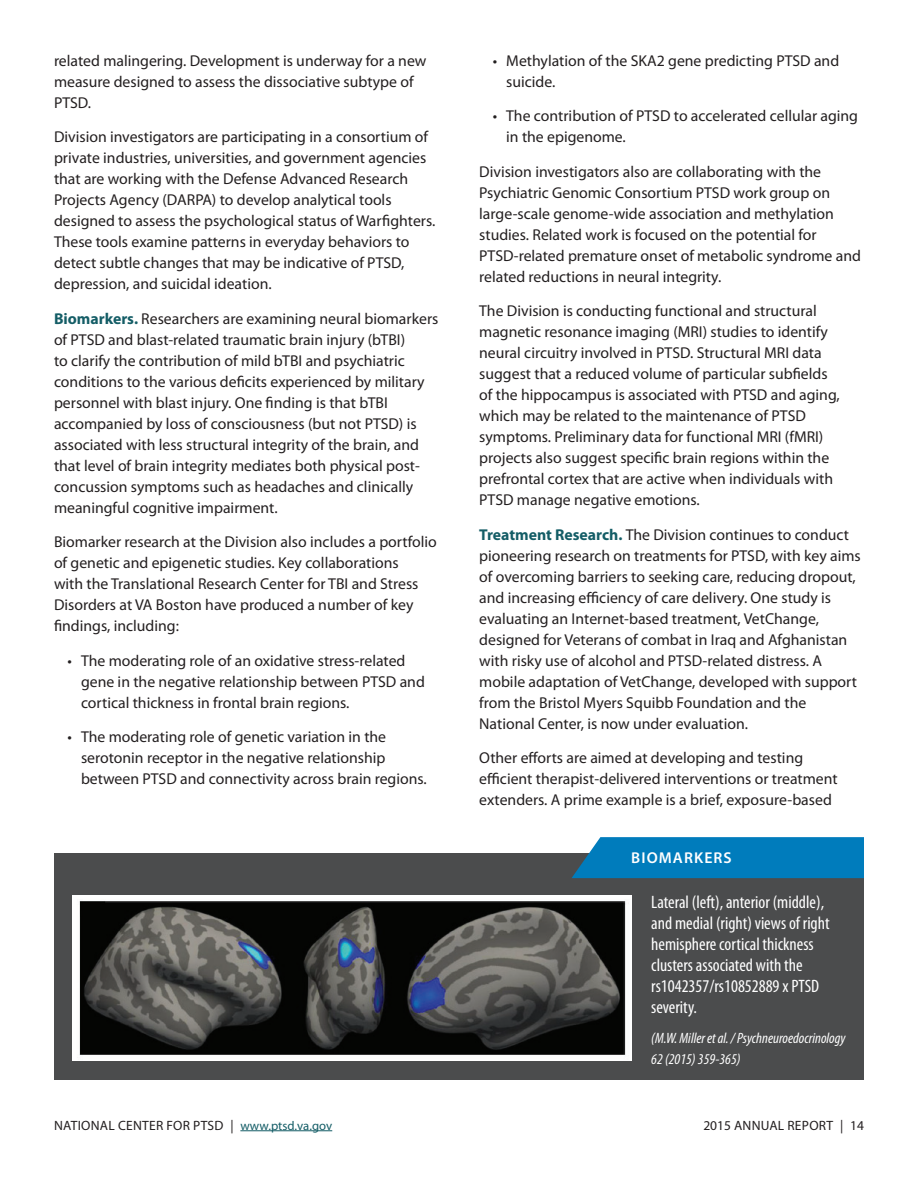
<style>
.page{position:relative;width:918px;height:1188px;background:#fff}
.page>*{position:absolute;margin:0;border:0;box-sizing:border-box;transform-origin:0 0}
.t1{font:condensed 18px/21px "Myriad Pro";color:#fff}
.t2{font:15.75px/21px "Myriad Pro";color:#231f20}
.t3{font:600 15.75px "Myriad Pro";letter-spacing:.07em;color:#fff}
.t4{font:italic condensed 15px/21px "Myriad Pro";color:#fff}
.t5{font:13.5px "Myriad Pro";letter-spacing:.02em;color:#231f20}
.s1{font-weight:700;color:#145d66}
.s2{font-size:12.75px;color:#145d66}
</style>
<div class="page">
<hr style="left:240px;top:1130px;width:92px;height:1px;background:#145d66">
<div style="left:54px;top:854px;width:810px;height:226px;background:#4b4c4d"></div>
<svg style="left:572px;top:837px;width:292px;height:41px;background:#0a7fbc"></svg>
<img style="left:73px;top:896px;width:559px;height:165px">
<p class="t2" style="left:54px;top:50px;width:374px">related malingering. Development is underway for a new measure designed to assess the dissociative subtype of<br>PTSD.</p>
<p class="t2" style="left:54px;top:126px;width:383px">Division investigators are participating in a consortium of private industries, universities, and government agencies that are working with the Defense Advanced Research Projects Agency (DARPA) to develop analytical tools designed to assess the psychological status of Warfighters.<br>These tools examine patterns in everyday behaviors to detect subtle changes that may be indicative of PTSD, depression, and suicidal ideation.</p>
<p class="t2" style="left:54px;top:308px;width:386px"><span class="s1">Biomarkers.</span> Researchers are examining neural biomarkers of PTSD and blast-related traumatic brain injury (bTBI)<br>to clarify the contribution of mild bTBI and psychiatric conditions to the various deficits experienced by military personnel with blast injury. One finding is that bTBI accompanied by loss of consciousness (but not PTSD) is associated with less structural integrity of the brain, and that level of brain integrity mediates both physical post&shy;concussion symptoms such as headaches and clinically meaningful cognitive impairment.</p>
<p class="t2" style="left:54px;top:531px;width:384px">Biomarker research at the Division also includes a portfolio of genetic and epigenetic studies. Key collaborations<br>with the Translational Research Center for TBI and Stress Disorders at VA Boston have produced a number of key findings, including:</p>
<p class="t2" style="left:81px;top:650px;width:345px;text-indent:-14px">• The moderating role of an oxidative stress-related gene in the negative relationship between PTSD and cortical thickness in frontal brain regions.</p>
<p class="t2" style="left:81px;top:726px;width:347px;text-indent:-14px">• The moderating role of genetic variation in the serotonin receptor in the negative relationship between PTSD and connectivity across brain regions.</p>
<p class="t2" style="left:506px;top:50px;width:335px;text-indent:-14px">• Methylation of the SKA2 gene predicting PTSD and suicide.</p>
<p class="t2" style="left:506px;top:105px;width:353px;text-indent:-14px">• The contribution of PTSD to accelerated cellular aging in the epigenome.</p>
<p class="t2" style="left:479px;top:161px;width:383px">Division investigators also are collaborating with the Psychiatric Genomic Consortium PTSD work group on large-scale genome-wide association and methylation studies. Related work is focused on the potential for PTSD-related premature onset of metabolic syndrome and related reductions in neural integrity.</p>
<p class="t2" style="left:479px;top:300px;width:362px">The Division is conducting functional and structural magnetic resonance imaging (MRI) studies to identify neural circuitry involved in PTSD. Structural MRI data suggest that a reduced volume of particular subfields of the hippocampus is associated with PTSD and aging, which may be related to the maintenance of PTSD symptoms. Preliminary data for functional MRI (fMRI) projects also suggest specific brain regions within the prefrontal cortex that are active when individuals with PTSD manage negative emotions.</p>
<p class="t2" style="left:479px;top:524px;width:383px"><span class="s1">Treatment Research.</span> The Division continues to conduct pioneering research on treatments for PTSD, with key aims of overcoming barriers to seeking care, reducing dropout, and increasing efficiency of care delivery. One study is evaluating an Internet-based treatment, VetChange, designed for Veterans of combat in Iraq and Afghanistan with risky use of alcohol and PTSD-related distress. A mobile adaptation of VetChange, developed with support from the Bristol Myers Squibb Foundation and the National Center, is now under evaluation.</p>
<p class="t2" style="left:479px;top:747px;width:360px">Other efforts are aimed at developing and testing efficient therapist-delivered interventions or treatment extenders. A prime example is a brief, exposure-based</p>
<p class="t3" style="left:631px;top:848px;width:102px">BIOMARKERS</p>
<p class="t1" style="left:651px;top:892px;width:180px">Lateral (left), anterior (middle), and medial (right) views of right hemisphere cortical thickness clusters associated with the rs1042357/rs10852889 x PTSD severity.</p>
<p class="t4" style="left:651px;top:1028px;width:196px">(M.W. Miller et al. / Psychneuroedocrinology<br>62 (2015) 359-365)</p>
<p class="t5" style="left:54px;top:1117px;width:280px">NATIONAL CENTER FOR PTSD | <span class="s2">www.ptsd.va.gov</span></p>
<p class="t5" style="left:703px;top:1117px;width:162px">2015 ANNUAL REPORT | 14</p>
</div>
